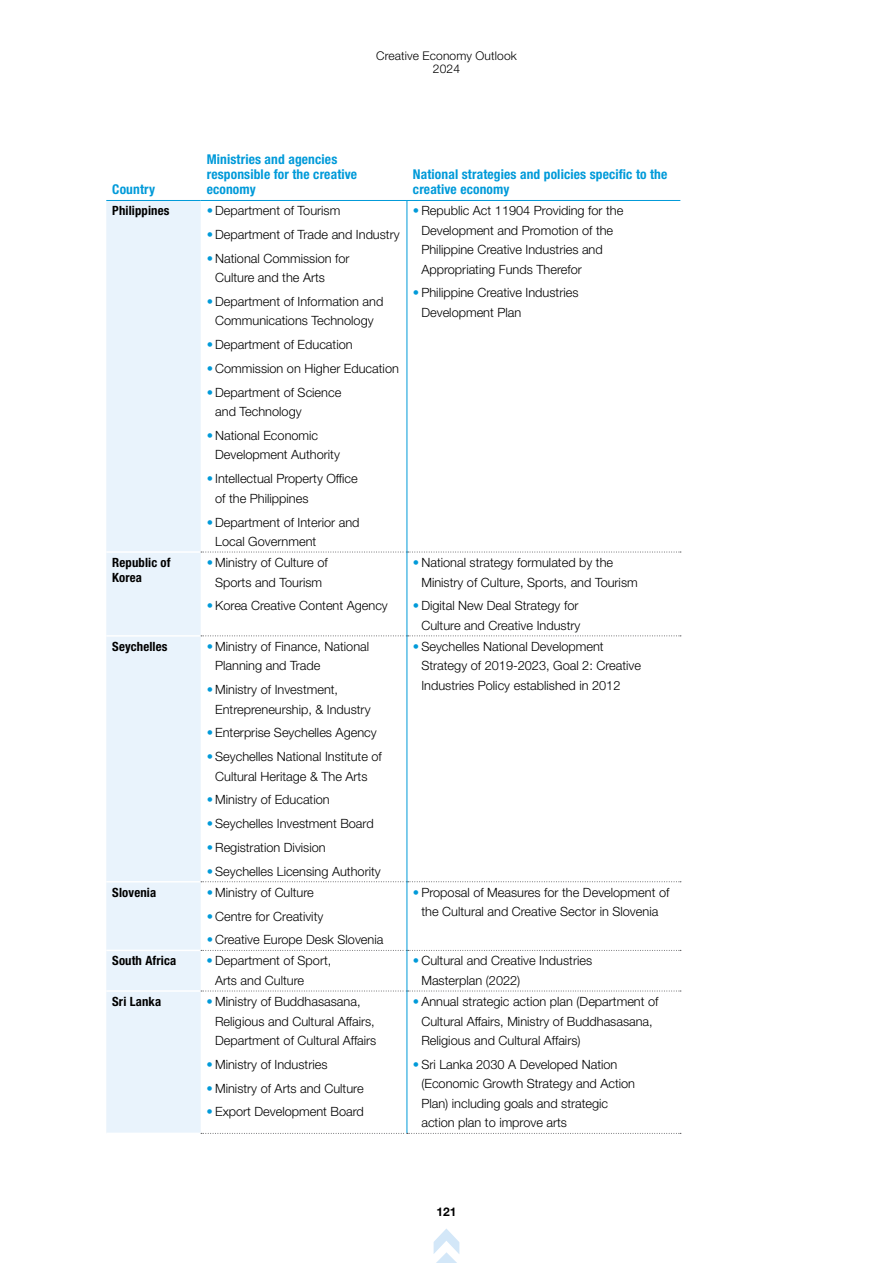
<style>
.page{position:relative;width:893px;height:1263px;background:#fff}
.page>*{position:absolute;margin:0;border:0;box-sizing:border-box;transform-origin:0 0}
.t1{font:700 condensed 13.5px/15px "Helvetica Neue LT Std";letter-spacing:.01em;color:#009ad9}
.t2{font:300 12.75px/19.5px "Helvetica Neue LT Std";color:#000}
.t3{font:700 condensed 12.75px/15px "Helvetica Neue LT Std";letter-spacing:.01em;color:#000}
.t4{font:300 12px/13.5px "Helvetica Neue LT Std";letter-spacing:.01em;color:#000;text-align:center}
.t5{font:700 12px "Helvetica Neue LT Std";color:#000}
.s1{color:#009ad9}
</style>
<div class="page">
<svg style="left:433px;top:1228px;width:27px;height:35px"></svg>
<div style="left:106px;top:201px;width:95px;height:931px;background:#e9f3fc"></div>
<hr style="left:106px;top:200px;width:95px;height:1px;background:#009ad9">
<hr style="left:201px;top:200px;width:206px;height:1px;background:#009ad9">
<hr style="left:407px;top:200px;width:273px;height:1px;background:#009ad9">
<hr style="left:106px;top:551px;width:95px;height:2px;background:#fff">
<hr style="left:106px;top:635px;width:95px;height:2px;background:#fff">
<hr style="left:106px;top:881px;width:95px;height:1px;background:#fff">
<hr style="left:106px;top:950px;width:95px;height:1px;background:#fff">
<hr style="left:106px;top:990px;width:95px;height:2px;background:#fff">
<svg style="left:201px;top:552px;width:480px;height:1px"></svg>
<svg style="left:201px;top:635px;width:480px;height:1px"></svg>
<svg style="left:201px;top:881px;width:480px;height:1px"></svg>
<svg style="left:201px;top:950px;width:480px;height:1px"></svg>
<svg style="left:201px;top:991px;width:480px;height:1px"></svg>
<svg style="left:201px;top:1133px;width:480px;height:1px"></svg>
<hr style="left:407px;top:201px;width:1px;height:351px;background:#009ad9">
<hr style="left:407px;top:552px;width:1px;height:84px;background:#009ad9">
<hr style="left:407px;top:636px;width:1px;height:246px;background:#009ad9">
<hr style="left:407px;top:882px;width:1px;height:68px;background:#009ad9">
<hr style="left:407px;top:950px;width:1px;height:41px;background:#009ad9">
<hr style="left:407px;top:991px;width:1px;height:142px;background:#009ad9">
<p class="t1" style="left:112px;top:182px;width:44px">Country</p>
<p class="t4" style="left:376px;top:48px;width:142px">Creative Economy Outlook<br>2024</p>
<p class="t1" style="left:207px;top:152px;width:152px">Ministries and agencies responsible for the creative economy</p>
<p class="t1" style="left:413px;top:167px;width:256px">National strategies and policies specific to the creative economy</p>
<p class="t3" style="left:112px;top:203px;width:59px">Philippines</p>
<p class="t2" style="left:207px;top:201px;width:135px"><span class="s1">•</span> Department of Tourism</p>
<p class="t2" style="left:207px;top:224px;width:194px"><span class="s1">•</span> Department of Trade and Industry</p>
<p class="t2" style="left:215px;top:248px;width:136px;text-indent:-9px"><span class="s1">•</span> National Commission for<br>Culture and the Arts</p>
<p class="t2" style="left:207px;top:291px;width:178px;text-align:center"><span class="s1">•</span> Department of Information and<br>Communications Technology</p>
<p class="t2" style="left:207px;top:335px;width:147px"><span class="s1">•</span> Department of Education</p>
<p class="t2" style="left:207px;top:358px;width:194px"><span class="s1">•</span> Commission on Higher Education</p>
<p class="t2" style="left:215px;top:382px;width:128px;text-indent:-9px"><span class="s1">•</span> Department of Science and Technology</p>
<p class="t2" style="left:215px;top:425px;width:126px;text-indent:-9px"><span class="s1">•</span> National Economic<br>Development Authority</p>
<p class="t2" style="left:215px;top:469px;width:144px;text-indent:-9px"><span class="s1">•</span> Intellectual Property Office of the Philippines</p>
<p class="t2" style="left:215px;top:512px;width:146px;text-indent:-9px"><span class="s1">•</span> Department of Interior and<br>Local Government</p>
<p class="t3" style="left:112px;top:555px;width:60px">Republic of<br>Korea</p>
<p class="t2" style="left:207px;top:552px;width:123px;text-align:center"><span class="s1">•</span> Ministry of Culture of<br>Sports and Tourism</p>
<p class="t2" style="left:207px;top:596px;width:183px"><span class="s1">•</span> Korea Creative Content Agency</p>
<p class="t3" style="left:112px;top:639px;width:57px">Seychelles</p>
<p class="t2" style="left:215px;top:636px;width:155px;text-indent:-9px"><span class="s1">•</span> Ministry of Finance, National<br>Planning and Trade</p>
<p class="t2" style="left:215px;top:680px;width:157px;text-indent:-9px"><span class="s1">•</span> Ministry of Investment,<br>Entrepreneurship, &amp; Industry</p>
<p class="t2" style="left:207px;top:723px;width:172px"><span class="s1">•</span> Enterprise Seychelles Agency</p>
<p class="t2" style="left:207px;top:747px;width:177px;text-align:center"><span class="s1">•</span> Seychelles National Institute of<br>Cultural Heritage &amp; The Arts</p>
<p class="t2" style="left:207px;top:790px;width:125px"><span class="s1">•</span> Ministry of Education</p>
<p class="t2" style="left:207px;top:814px;width:168px"><span class="s1">•</span> Seychelles Investment Board</p>
<p class="t2" style="left:207px;top:837px;width:121px"><span class="s1">•</span> Registration Division</p>
<p class="t2" style="left:207px;top:861px;width:176px"><span class="s1">•</span> Seychelles Licensing Authority</p>
<p class="t3" style="left:112px;top:885px;width:45px">Slovenia</p>
<p class="t2" style="left:207px;top:882px;width:109px"><span class="s1">•</span> Ministry of Culture</p>
<p class="t2" style="left:207px;top:906px;width:118px"><span class="s1">•</span> Centre for Creativity</p>
<p class="t2" style="left:207px;top:930px;width:178px"><span class="s1">•</span> Creative Europe Desk Slovenia</p>
<p class="t2" style="left:421px;top:201px;width:203px;text-indent:-9px"><span class="s1">•</span> Republic Act 11904 Providing for the Development and Promotion of the Philippine Creative Industries and Appropriating Funds Therefor</p>
<p class="t2" style="left:421px;top:283px;width:159px;text-indent:-9px"><span class="s1">•</span> Philippine Creative Industries<br>Development Plan</p>
<p class="t2" style="left:421px;top:552px;width:218px;text-indent:-9px"><span class="s1">•</span> National strategy formulated by the<br>Ministry of Culture, Sports, and Tourism</p>
<p class="t2" style="left:413px;top:596px;width:169px;text-align:right"><span class="s1">•</span> Digital New Deal Strategy for<br>Culture and Creative Industry</p>
<p class="t2" style="left:421px;top:636px;width:221px;text-indent:-9px"><span class="s1">•</span> Seychelles National Development<br>Strategy of 2019-2023, Goal 2: Creative<br>Industries Policy established in 2012</p>
<p class="t2" style="left:413px;top:882px;width:258px;text-align:center"><span class="s1">•</span> Proposal of Measures for the Development of the Cultural and Creative Sector in Slovenia</p>
<p class="t3" style="left:112px;top:953px;width:65px">South Africa</p>
<p class="t2" style="left:215px;top:951px;width:118px;text-indent:-9px"><span class="s1">•</span> Department of Sport,<br>Arts and Culture</p>
<p class="t2" style="left:421px;top:951px;width:172px;text-indent:-9px"><span class="s1">•</span> Cultural and Creative Industries<br>Masterplan (2022)</p>
<p class="t3" style="left:112px;top:994px;width:50px">Sri Lanka</p>
<p class="t2" style="left:215px;top:991px;width:163px;text-indent:-9px"><span class="s1">•</span> Ministry of Buddhasasana,<br>Religious and Cultural Affairs,<br>Department of Cultural Affairs</p>
<p class="t2" style="left:207px;top:1054px;width:122px"><span class="s1">•</span> Ministry of Industries</p>
<p class="t2" style="left:207px;top:1078px;width:159px"><span class="s1">•</span> Ministry of Arts and Culture</p>
<p class="t2" style="left:207px;top:1102px;width:159px"><span class="s1">•</span> Export Development Board</p>
<p class="t2" style="left:421px;top:991px;width:239px;text-indent:-9px"><span class="s1">•</span> Annual strategic action plan (Department of<br>Cultural Affairs, Ministry of Buddhasasana,<br>Religious and Cultural Affairs)</p>
<p class="t2" style="left:421px;top:1054px;width:215px;text-indent:-9px"><span class="s1">•</span> Sri Lanka 2030 A Developed Nation (Economic Growth Strategy and Action Plan) including goals and strategic action plan to improve arts</p>
<p class="t5" style="left:436px;top:1204px;width:22px">121</p>
</div>
